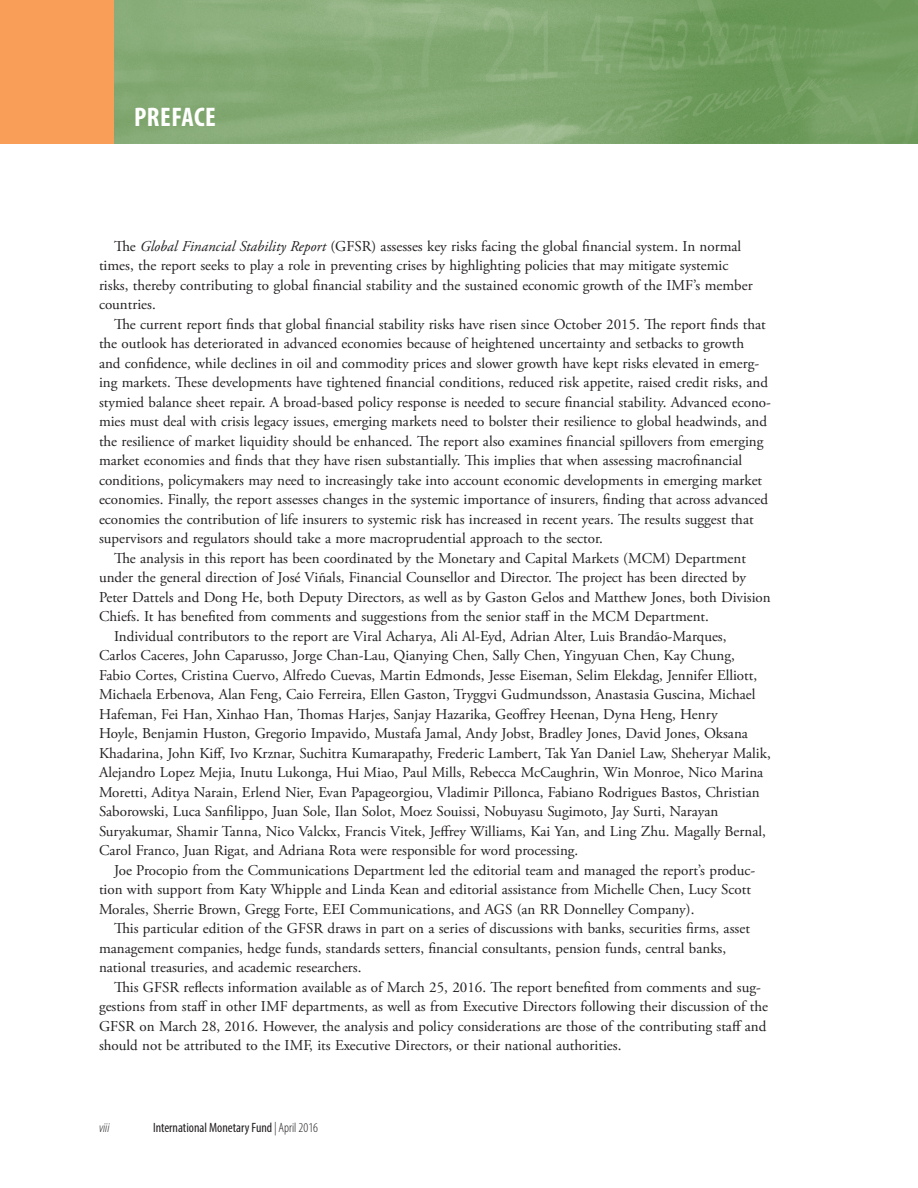
<style>
.page{position:relative;width:918px;height:1188px;background:#fff}
.page>*{position:absolute;margin:0;border:0;box-sizing:border-box;transform-origin:0 0}
.t1{font:700 condensed 27px "Myriad Pro";letter-spacing:.02em;color:#fff}
.t2{font:15px "Adobe Garamond Pro";color:#231f20}
.t3{font:condensed 13.5px "Myriad Pro";color:#231f20}
.t4{font:italic 300 condensed 13.5px "Myriad Pro";color:#231f20}
.s1{font-style:italic}
.s2{font-weight:300;font-style:italic}
.s3{font-weight:300}
</style>
<div class="page">
<img style="left:114px;top:0;width:804px;height:143px">
<div style="left:0;top:0;width:114px;height:143px;background:#f89e58"></div>
<p class="t1" style="left:134px;top:100px;width:83px">PREFACE</p>
<p class="t2" style="left:114px;top:237px;width:629px">The <span class="s1">Global Financial Stability Report</span> (GFSR) assesses key risks facing the global financial system. In normal</p>
<p class="t2" style="left:99px;top:257px;width:631px">times, the report seeks to play a role in preventing crises by highlighting policies that may mitigate systemic</p>
<p class="t2" style="left:99px;top:276px;width:655px">risks, thereby contributing to global financial stability and the sustained economic growth of the IMF’s member</p>
<p class="t2" style="left:99px;top:296px;width:58px">countries.</p>
<p class="t2" style="left:114px;top:315px;width:653px">The current report finds that global financial stability risks have risen since October 2015. The report finds that</p>
<p class="t2" style="left:99px;top:335px;width:647px">the outlook has deteriorated in advanced economies because of heightened uncertainty and setbacks to growth</p>
<p class="t2" style="left:99px;top:354px;width:662px">and confidence, while declines in oil and commodity prices and slower growth have kept risks elevated in emerg-</p>
<p class="t2" style="left:99px;top:374px;width:671px">ing markets. These developments have tightened financial conditions, reduced risk appetite, raised credit risks, and</p>
<p class="t2" style="left:99px;top:393px;width:673px">stymied balance sheet repair. A broad-based policy response is needed to secure financial stability. Advanced econo-</p>
<p class="t2" style="left:99px;top:413px;width:670px">mies must deal with crisis legacy issues, emerging markets need to bolster their resilience to global headwinds, and</p>
<p class="t2" style="left:99px;top:432px;width:666px">the resilience of market liquidity should be enhanced. The report also examines financial spillovers from emerging</p>
<p class="t2" style="left:99px;top:452px;width:645px">market economies and finds that they have risen substantially. This implies that when assessing macrofinancial</p>
<p class="t2" style="left:99px;top:471px;width:665px">conditions, policymakers may need to increasingly take into account economic developments in emerging market</p>
<p class="t2" style="left:99px;top:491px;width:671px">economies. Finally, the report assesses changes in the systemic importance of insurers, finding that across advanced</p>
<p class="t2" style="left:99px;top:510px;width:656px">economies the contribution of life insurers to systemic risk has increased in recent years. The results suggest that</p>
<p class="t2" style="left:99px;top:530px;width:505px">supervisors and regulators should take a more macroprudential approach to the sector.</p>
<p class="t2" style="left:114px;top:549px;width:634px">The analysis in this report has been coordinated by the Monetary and Capital Markets (MCM) Department</p>
<p class="t2" style="left:99px;top:569px;width:649px">under the general direction of José Viñals, Financial Counsellor and Director. The project has been directed by</p>
<p class="t2" style="left:99px;top:588px;width:673px">Peter Dattels and Dong He, both Deputy Directors, as well as by Gaston Gelos and Matthew Jones, both Division</p>
<p class="t2" style="left:99px;top:608px;width:611px">Chiefs. It has benefited from comments and suggestions from the senior staff in the MCM Department.</p>
<p class="t2" style="left:114px;top:627px;width:614px">Individual contributors to the report are Viral Acharya, Ali Al-Eyd, Adrian Alter, Luis Brandão-Marques,</p>
<p class="t2" style="left:99px;top:647px;width:637px">Carlos Caceres, John Caparusso, Jorge Chan-Lau, Qianying Chen, Sally Chen, Yingyuan Chen, Kay Chung,</p>
<p class="t2" style="left:99px;top:666px;width:660px">Fabio Cortes, Cristina Cuervo, Alfredo Cuevas, Martin Edmonds, Jesse Eiseman, Selim Elekdag, Jennifer Elliott,</p>
<p class="t2" style="left:99px;top:686px;width:658px">Michaela Erbenova, Alan Feng, Caio Ferreira, Ellen Gaston, Tryggvi Gudmundsson, Anastasia Guscina, Michael</p>
<p class="t2" style="left:99px;top:705px;width:620px">Hafeman, Fei Han, Xinhao Han, Thomas Harjes, Sanjay Hazarika, Geoffrey Heenan, Dyna Heng, Henry</p>
<p class="t2" style="left:99px;top:725px;width:650px">Hoyle, Benjamin Huston, Gregorio Impavido, Mustafa Jamal, Andy Jobst, Bradley Jones, David Jones, Oksana</p>
<p class="t2" style="left:99px;top:744px;width:673px">Khadarina, John Kiff, Ivo Krznar, Suchitra Kumarapathy, Frederic Lambert, Tak Yan Daniel Law, Sheheryar Malik,</p>
<p class="t2" style="left:99px;top:764px;width:666px">Alejandro Lopez Mejia, Inutu Lukonga, Hui Miao, Paul Mills, Rebecca McCaughrin, Win Monroe, Nico Marina</p>
<p class="t2" style="left:99px;top:783px;width:662px">Moretti, Aditya Narain, Erlend Nier, Evan Papageorgiou, Vladimir Pillonca, Fabiano Rodrigues Bastos, Christian</p>
<p class="t2" style="left:99px;top:803px;width:621px">Saborowski, Luca Sanfilippo, Juan Sole, Ilan Solot, Moez Souissi, Nobuyasu Sugimoto, Jay Surti, Narayan</p>
<p class="t2" style="left:99px;top:822px;width:668px">Suryakumar, Shamir Tanna, Nico Valckx, Francis Vitek, Jeffrey Williams, Kai Yan, and Ling Zhu. Magally Bernal,</p>
<p class="t2" style="left:99px;top:842px;width:481px">Carol Franco, Juan Rigat, and Adriana Rota were responsible for word processing.</p>
<p class="t2" style="left:114px;top:861px;width:643px">Joe Procopio from the Communications Department led the editorial team and managed the report’s produc-</p>
<p class="t2" style="left:99px;top:881px;width:654px">tion with support from Katy Whipple and Linda Kean and editorial assistance from Michelle Chen, Lucy Scott</p>
<p class="t2" style="left:99px;top:900px;width:597px">Morales, Sherrie Brown, Gregg Forte, EEI Communications, and AGS (an RR Donnelley Company).</p>
<p class="t2" style="left:114px;top:920px;width:637px">This particular edition of the GFSR draws in part on a series of discussions with banks, securities firms, asset</p>
<p class="t2" style="left:99px;top:939px;width:629px">management companies, hedge funds, standards setters, financial consultants, pension funds, central banks,</p>
<p class="t2" style="left:99px;top:959px;width:264px">national treasuries, and academic researchers.</p>
<p class="t2" style="left:114px;top:978px;width:648px">This GFSR reflects information available as of March 25, 2016. The report benefited from comments and sug-</p>
<p class="t2" style="left:99px;top:998px;width:671px">gestions from staff in other IMF departments, as well as from Executive Directors following their discussion of the</p>
<p class="t2" style="left:99px;top:1017px;width:669px">GFSR on March 28, 2016. However, the analysis and policy considerations are those of the contributing staff and</p>
<p class="t2" style="left:99px;top:1037px;width:524px">should not be attributed to the IMF, its Executive Directors, or their national authorities.</p>
<p class="t4" style="left:99px;top:1120px;width:12px">viii</p>
<p class="t3" style="left:153px;top:1120px;width:167px">International Monetary Fund <span class="s2">|</span> <span class="s3">April 2016</span></p>
</div>
